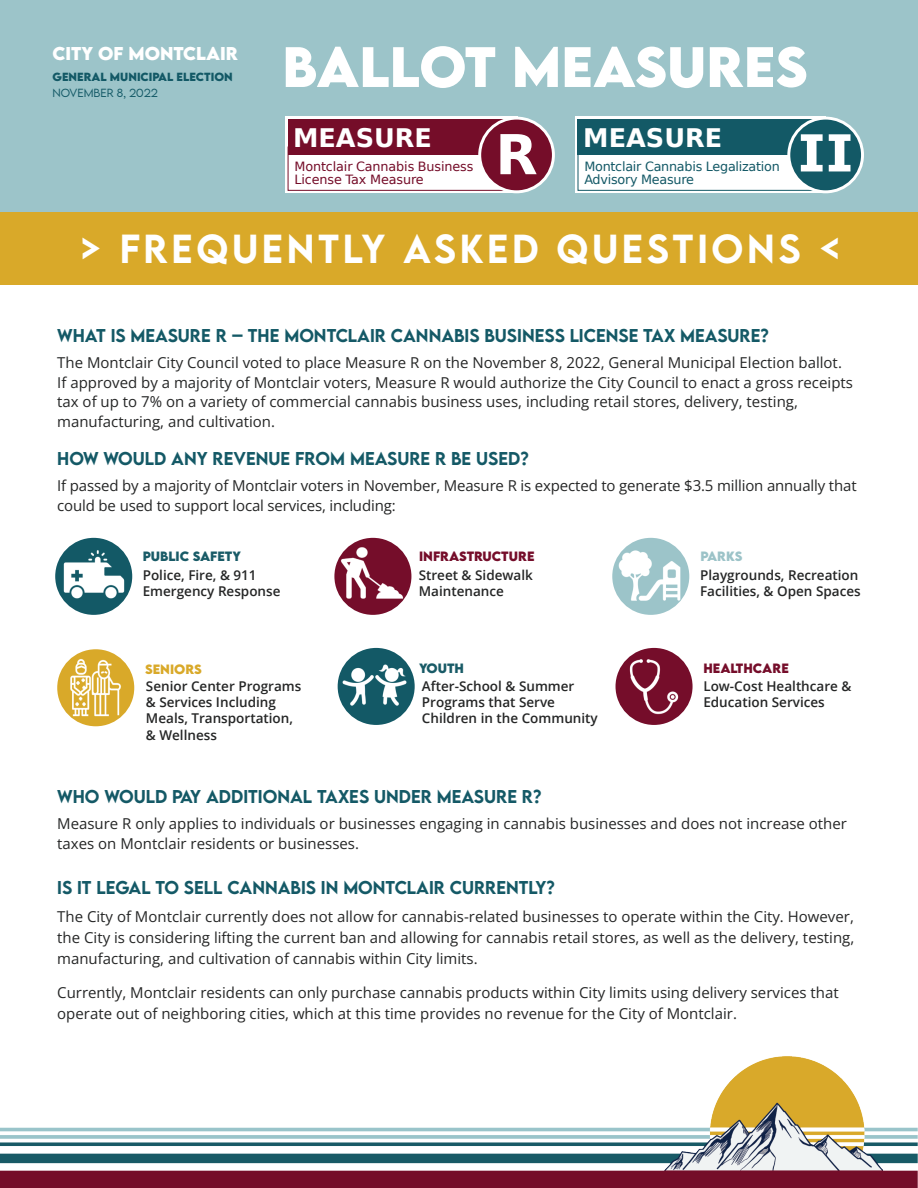
<style>
.page{position:relative;width:918px;height:1188px;background:#fff}
.page>*{position:absolute;margin:0;border:0;box-sizing:border-box;transform-origin:0 0}
.t1{font:700 55.05px "Bitstream Vera Sans";color:#fff}
.t2{font:700 51.15px "Verdana";color:#fff}
.t3{font:700 50.55px "LEMONMILK";color:#fff}
.t4{font:500 36px "LEMONMILK";letter-spacing:.1em;color:#fff}
.t5{font:700 25.5px "Bitstream Vera Sans";color:#fff}
.t6{font:500 16.5px "LEMONMILK";color:#145966}
.t7{font:700 16.5px "LEMONMILK";color:#fff}
.t8{font:15px/19.5px "Open Sans";color:#252626}
.t9{font:600 13.5px/16.2px "Open Sans";color:#252626}
.t10{font:12.75px/12.8px "Bitstream Vera Sans";letter-spacing:-.02em;color:#145966}
.t11{font:12.75px/12.8px "Bitstream Vera Sans";letter-spacing:-.01em;color:#750d29}
.t12{font:700 12px "LEMONMILK";color:#750d2a}
.t13{font:700 12px "LEMONMILK";color:#195b67}
.t14{font:700 12px "LEMONMILK";color:#d9a929}
.t15{font:700 12px "LEMONMILK";color:#9cc3c8}
.t16{font:700 10.5px "LEMONMILK";color:#135966}
.t17{font:300 10.5px "LEMONMILK";color:#135966}
</style>
<div class="page">
<img style="left:0;top:1056px;width:918px;height:132px">
<div style="left:0;top:212px;width:918px;height:72px;background:#d9a929"></div>
<div style="left:55px;top:538px;width:77px;height:77px;background:#135966;border-radius:50%"></div>
<div style="left:338px;top:648px;width:77px;height:77px;background:#135966;border-radius:50%"></div>
<div style="left:57px;top:649px;width:77px;height:77px;background:#d9a929;border-radius:50%"></div>
<div style="left:616px;top:648px;width:77px;height:77px;background:#750d2a;border-radius:50%"></div>
<div style="left:612px;top:538px;width:77px;height:77px;background:#9cc4c9;border-radius:50%"></div>
<div style="left:334px;top:538px;width:77px;height:77px;background:#750d2a;border-radius:50%"></div>
<img style="left:334px;top:545px;width:74px;height:63px">
<img style="left:621px;top:653px;width:66px;height:67px">
<img style="left:339px;top:649px;width:71px;height:71px">
<img style="left:618px;top:543px;width:64px;height:64px">
<div style="left:0;top:0;width:918px;height:212px;background:#9cc4c9"></div>
<div style="left:575px;top:117px;width:251px;height:76px;background:#fff"></div>
<div style="left:285px;top:117px;width:233px;height:76px;background:#fff"></div>
<div style="left:288px;top:147px;width:229px;height:44px;background:#fff;border:1px solid #750d29"></div>
<div style="left:288px;top:119px;width:229px;height:36px;background:#750d29"></div>
<div style="left:480px;top:118px;width:73px;height:74px;background:#750d29;border-radius:50%"></div>
<div style="left:478px;top:117px;width:77px;height:76px;border:3px solid #fff;border-radius:50%"></div>
<div style="left:578px;top:147px;width:248px;height:44px;background:#fff;border:1px solid #135966"></div>
<div style="left:578px;top:119px;width:248px;height:36px;background:#135966"></div>
<div style="left:789px;top:118px;width:74px;height:74px;background:#135966;border-radius:50%"></div>
<div style="left:787px;top:117px;width:77px;height:76px;border:3px solid #fff;border-radius:50%"></div>
<img style="left:62px;top:549px;width:63px;height:50px">
<img style="left:70px;top:659px;width:51px;height:58px">
<p class="t7" style="left:52px;top:43px;width:187px">CITY OF MONTCLAIR</p>
<p class="t16" style="left:110px;top:70px;width:10px">MUN</p>
<p class="t16" style="left:137px;top:70px;width:24px">ICIPAL</p>
<p class="t16" style="left:177px;top:70px;width:15px">ELECT</p>
<p class="t16" style="left:211px;top:70px;width:14px">ION</p>
<p class="t16" style="left:52px;top:70px;width:18px">GENERAL</p>
<p class="t17" style="left:52px;top:86px;width:107px">NOVEMBER 8, 2022</p>
<h3 class="t3" style="left:282px;top:33px;width:36px">BALLOT</h3>
<h3 class="t3" style="left:512px;top:33px;width:86px">MEASURES</h3>
<h3 class="t5" style="left:293px;top:123px;width:140px">MEASURE</h3>
<p class="t11" style="left:294px;top:160px;width:180px">Montclair Cannabis Business<br>License Tax Measure</p>
<h1 class="t1" style="left:495px;top:123px;width:44px">R</h1>
<h3 class="t5" style="left:583px;top:123px;width:140px">MEASURE</h3>
<p class="t10" style="left:584px;top:160px;width:197px">Montclair Cannabis Legalization<br>Advisory Measure</p>
<h2 class="t2" style="left:798px;top:117px;width:57px">II</h2>
<h3 class="t4" style="left:80px;top:225px;width:762px">&gt; FREQUENTLY ASKED QUESTIONS &lt;</h3>
<p class="t6" style="left:57px;top:324px;width:713px">WHAT IS MEASURE R – THE MONTCLAIR CANNABIS BUSINESS LICENSE TAX MEASURE?</p>
<p class="t8" style="left:57px;top:353px;width:797px">The Montclair City Council voted to place Measure R on the November 8, 2022, General Municipal Election ballot.<br>If approved by a majority of Montclair voters, Measure R would authorize the City Council to enact a gross receipts tax of up to 7% on a variety of commercial cannabis business uses, including retail stores, delivery, testing, manufacturing, and cultivation.</p>
<p class="t6" style="left:57px;top:447px;width:473px">HOW WOULD ANY REVENUE FROM MEASURE R BE USED?</p>
<p class="t8" style="left:57px;top:476px;width:801px">If passed by a majority of Montclair voters in November, Measure R is expected to generate $3.5 million annually that could be used to support local services, including:</p>
<p class="t13" style="left:143px;top:548px;width:100px">PUBLIC SAFETY</p>
<p class="t12" style="left:419px;top:548px;width:117px">INFRASTRUCTURE</p>
<p class="t15" style="left:701px;top:548px;width:44px">PARKS</p>
<p class="t9" style="left:143px;top:566px;width:139px">Police, Fire, &amp; 911<br>Emergency Response</p>
<p class="t9" style="left:419px;top:566px;width:116px">Street &amp; Sidewalk<br>Maintenance</p>
<p class="t9" style="left:700px;top:566px;width:162px">Playgrounds, Recreation<br>Facilities, &amp; Open Spaces</p>
<p class="t14" style="left:145px;top:661px;width:58px">SENIORS</p>
<p class="t13" style="left:419px;top:660px;width:47px">YOUTH</p>
<p class="t12" style="left:703px;top:660px;width:87px">HEALTHCARE</p>
<p class="t9" style="left:146px;top:678px;width:157px">Senior Center Programs &amp; Services Including<br>Meals, Transportation, &amp; Wellness</p>
<p class="t9" style="left:422px;top:678px;width:177px">After-School &amp; Summer<br>Programs that Serve<br>Children in the Community</p>
<p class="t9" style="left:703px;top:678px;width:150px">Low-Cost Healthcare &amp;<br>Education Services</p>
<p class="t6" style="left:57px;top:786px;width:61px">WHO WOULD</p>
<p class="t6" style="left:172px;top:786px;width:48px">PAY ADD</p>
<p class="t6" style="left:243px;top:786px;width:33px">ITIONAL</p>
<p class="t6" style="left:317px;top:786px;width:12px">TAXES</p>
<p class="t6" style="left:374px;top:786px;width:13px">UNDER</p>
<p class="t6" style="left:437px;top:786px;width:27px">MEASURE</p>
<p class="t6" style="left:522px;top:786px;width:21px">R?</p>
<p class="t8" style="left:57px;top:814px;width:791px">Measure R only applies to individuals or businesses engaging in cannabis businesses and does not increase other taxes on Montclair residents or businesses.</p>
<p class="t6" style="left:57px;top:876px;width:499px">IS IT LEGAL TO SELL CANNABIS IN MONTCLAIR CURRENTLY?</p>
<p class="t8" style="left:57px;top:905px;width:799px;line-height:21px;text-align:justify">The City of Montclair currently does not allow for cannabis-related businesses to operate within the City. However, the City is considering lifting the current ban and allowing for cannabis retail stores, as well as the delivery, testing, manufacturing, and cultivation of cannabis within City limits.</p>
<p class="t8" style="left:57px;top:982px;width:783px;line-height:21px">Currently, Montclair residents can only purchase cannabis products within City limits using delivery services that operate out of neighboring cities, which at this time provides no revenue for the City of Montclair.</p>
</div>
